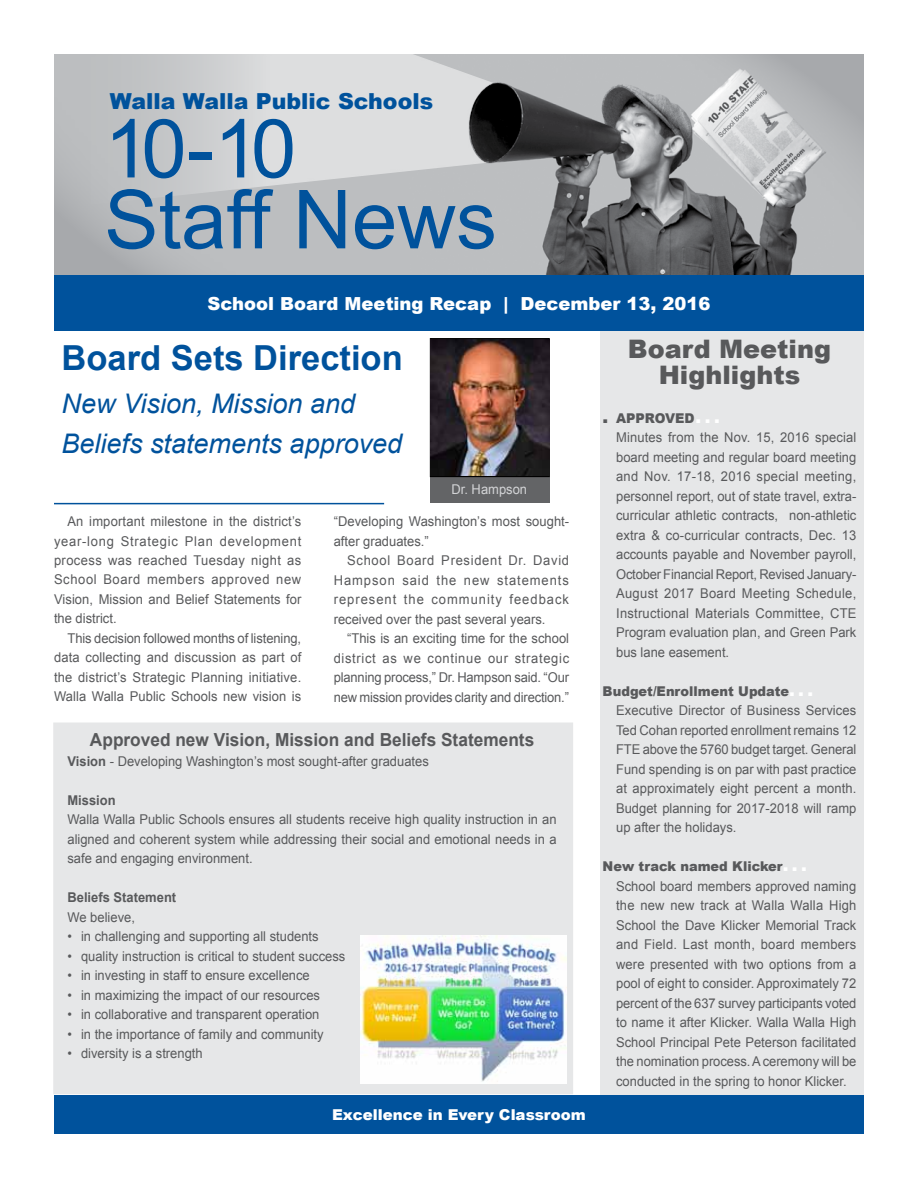
<style>
.page{position:relative;width:918px;height:1188px;background:#fff}
.page>*{position:absolute;margin:0;border:0;box-sizing:border-box;transform-origin:0 0}
.t1{font:81.45px/70.9px "Arial";color:#00529c}
.t2{font:700 34.5px "Arial";color:#00529c}
.t3{font:italic 27px/40.5px "Arial";color:#00529c}
.t4{font:900 25.5px/25.5px "Arial";color:#58595b;text-align:center}
.t5{font:900 22.05px "Arial";color:#00529c}
.t6{font:700 18px "Arial";color:#58595b;scale:.96 1}
.t7{font:900 18px "Arial";color:#fff}
.t8{font:900 15px "Arial";color:#fff}
.t9{font:13.5px/19.5px "Arial";color:#58595b;text-align:justify;scale:.96 1}
.t10{font:700 13.5px "Arial";color:#58595b;scale:.96 1}
.t11{font:13.5px "Arial";color:#d3d4d6;scale:.96 1}
.t12{font:900 13.5px "Arial";color:#58595b;scale:.96 1}
.s1{font-weight:700}
.s2{font-size:18px}
.s3{font-weight:900}
.s4{font-weight:900;font-size:18px;color:#fff}
</style>
<div class="page">
<div style="left:600px;top:332px;width:264px;height:791px;background:#e6e7e8"></div>
<div style="left:54px;top:54px;width:810px;height:249px;background:#bcbec0"></div>
<img style="left:493px;top:82px;width:303px;height:193px">
<svg style="left:667px;top:54px;width:197px;height:196px"></svg>
<svg style="left:54px;top:209px;width:115px;height:66px"></svg>
<div style="left:54px;top:275px;width:810px;height:56px;background:#00529c"></div>
<svg style="left:54px;top:54px;width:439px;height:155px"></svg>
<div style="left:54px;top:1095px;width:810px;height:39px;background:#00529c"></div>
<hr style="left:54px;top:503px;width:330px;height:1px;background:#00529c">
<div style="left:430px;top:476px;width:120px;height:26px;background:#636466"></div>
<div style="left:430px;top:338px;width:120px;height:139px;border:2px solid #000"></div>
<div style="left:53px;top:723px;width:520px;height:371px;background:#e6e7e8"></div>
<img style="left:360px;top:935px;width:207px;height:148px">
<img style="left:431px;top:340px;width:119px;height:136px">
<h3 class="t5" style="left:110px;top:86px;width:325px">Walla Walla Public Schools</h3>
<h1 class="t1" style="left:104px;top:114px;width:394px">10-10<br>Staff News</h1>
<h3 class="t7" style="left:208px;top:290px;width:504px">School Board Meeting Recap | December 13, 2016</h3>
<h2 class="t2" style="left:62px;top:335px;width:343px">Board Sets Direction</h2>
<h3 class="t3" style="left:62px;top:384px;width:342px">New Vision, Mission and<br>Beliefs statements approved</h3>
<p class="t11" style="left:451px;top:480px;width:80px">Dr. Hampson</p>
<p class="t9" style="left:334px;top:512px;width:247px">“Developing Washington’s most sought&shy;after graduates.”</p>
<p class="t9" style="left:334px;top:551px;width:247px;text-indent:14px">School Board President Dr. David Hampson said the new statements represent the community feedback received over the past several years.</p>
<p class="t9" style="left:334px;top:629px;width:247px;text-indent:14px">“This is an exciting time for the school district as we continue our strategic planning process,” Dr. Hampson said. “Our new mission provides clarity and direction.”</p>
<h3 class="t6" style="left:90px;top:728px;width:464px">Approved new Vision, Mission and Beliefs Statements</h3>
<p class="t9" style="left:68px;top:752px;width:378px"><span class="s1">Vision</span> - Developing Washington’s most sought-after graduates</p>
<p class="t10" style="left:68px;top:791px;width:52px">Mission</p>
<p class="t9" style="left:68px;top:810px;width:511px">Walla Walla Public Schools ensures all students receive high quality instruction in an aligned and coherent system while addressing their social and emotional needs in a safe and engaging environment.</p>
<p class="t10" style="left:68px;top:889px;width:115px">Beliefs Statement</p>
<p class="t9" style="left:68px;top:908px;width:72px">We believe,</p>
<p class="t9" style="left:68px;top:927px;width:263px">• in challenging and supporting all students</p>
<p class="t9" style="left:68px;top:947px;width:291px">• quality instruction is critical to student success</p>
<p class="t9" style="left:68px;top:966px;width:254px">• in investing in staff to ensure excellence</p>
<p class="t9" style="left:68px;top:986px;width:265px">• in maximizing the impact of our resources</p>
<p class="t9" style="left:68px;top:1005px;width:264px">• in collaborative and transparent operation</p>
<p class="t9" style="left:68px;top:1025px;width:268px">• in the importance of family and community</p>
<p class="t9" style="left:68px;top:1044px;width:142px">• diversity is a strength</p>
<p class="t9" style="left:54px;top:512px;width:259px;text-indent:14px">An important milestone in the district’s year-long Strategic Plan development process was reached Tuesday night as School Board members approved new Vision, Mission and Belief Statements for the district.</p>
<p class="t9" style="left:54px;top:629px;width:259px;text-indent:14px">This decision followed months of listening, data collecting and discussion as part of the district’s Strategic Planning initiative.<br>Walla Walla Public Schools new vision is</p>
<p class="t8" style="left:332px;top:1104px;width:255px">Excellence in Every Classroom</p>
<h3 class="t4" style="left:628px;top:336px;width:205px">Board Meeting<br>Highlights</h3>
<p class="t12" style="left:603px;top:408px;width:36px"><span class="s2">.</span> appr</p>
<p class="t9" style="left:616px;top:409px;width:252px;text-align:left;text-indent:39px"><span class="s3">oved</span><span class="s4">...<br></span>Minutes from the Nov. 15, 2016 special board meeting and regular board meeting and Nov. 17-18, 2016 special meeting, personnel report, out of state travel, extra&shy;curricular athletic contracts, non-athletic extra &amp; co-curricular contracts, Dec. 13 accounts payable and November payroll, October Financial Report, Revised January-August 2017 Board Meeting Schedule, Instructional Materials Committee, CTE Program evaluation plan, and Green Park bus lane easement.</p>
<p class="t9" style="left:616px;top:682px;width:252px;text-align:left;text-indent:-14px"><span class="s3">Budget/Enrollment Update</span><span class="s4">. . .<br></span>Executive Director of Business Services Ted Cohan reported enrollment remains 12<br>FTE above the 5760 budget target. General Fund spending is on par with past practice at approximately eight percent a month.<br>Budget planning for 2017-2018 will ramp up after the holidays.</p>
<p class="t9" style="left:616px;top:857px;width:252px;text-align:left;text-indent:-14px"><span class="s3">New track named Klicker</span><span class="s4">. . .<br></span>School board members approved naming the new new track at Walla Walla High School the Dave Klicker Memorial Track and Field. Last month, board members were presented with two options from a pool of eight to consider. Approximately 72 percent of the 637 survey participants voted to name it after Klicker. Walla Walla High School Principal Pete Peterson facilitated the nomination process. A ceremony will be conducted in the spring to honor Klicker.</p>
</div>
